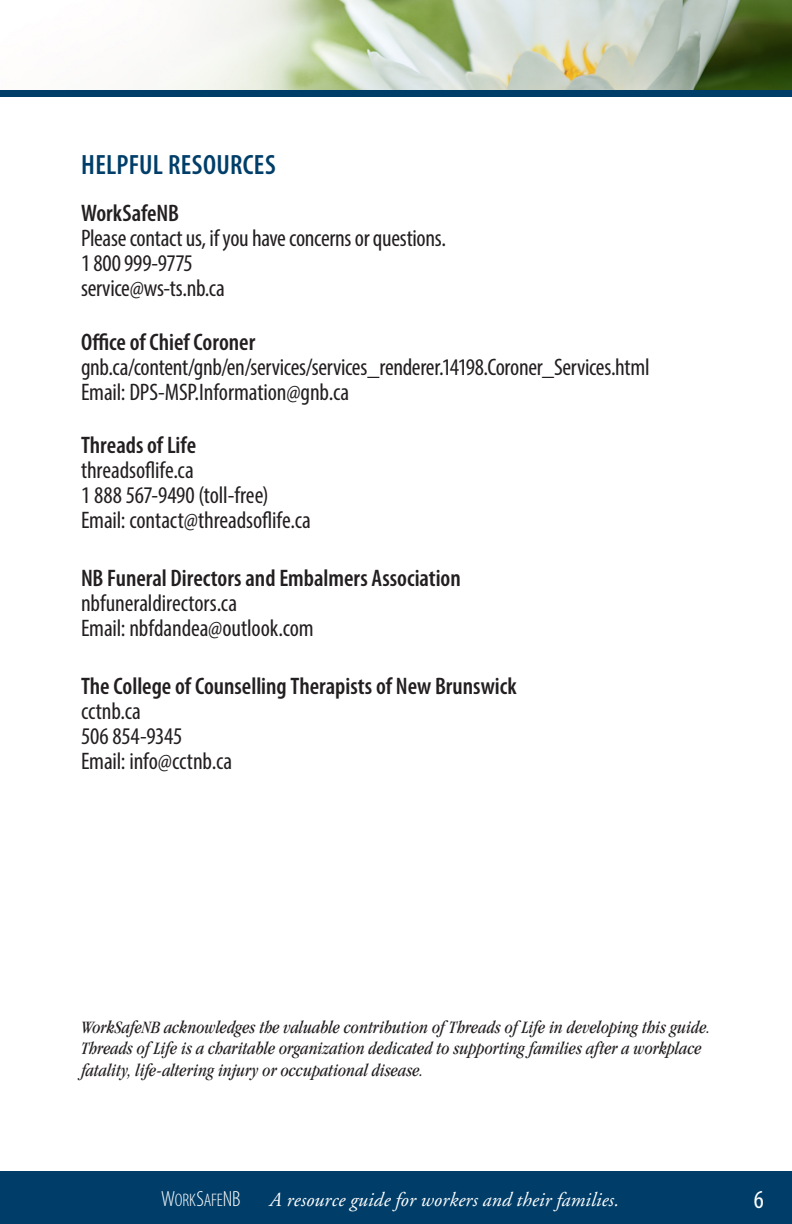
<style>
.page{position:relative;width:792px;height:1224px;background:#fff}
.page>*{position:absolute;margin:0;border:0;box-sizing:border-box;transform-origin:0 0}
.t1{font:600 condensed 28px "Myriad Pro";letter-spacing:.01em;color:#003e69}
.List_Level_1{font:condensed 26px "Myriad Pro";color:#fff}
.t2{font:condensed 24px "Myriad Pro";letter-spacing:-.005em;color:#231f20}
.t3{font:600 condensed 24px "Myriad Pro";color:#231f20}
.t4{font:italic 20px "Adobe Garamond";letter-spacing:.005em;color:#fff}
.t5{font:300 condensed 18.2px "Myriad Pro";letter-spacing:-.005em;color:#fff}
.t6{font:italic condensed 18px/21.6px "Garamond";letter-spacing:.005em;color:#231f20}
.s1{font-size:22px}
</style>
<div class="page">
<div style="left:0;top:90px;width:792px;height:6px;background:#003e69"></div>
<img style="left:145px;top:0;width:647px;height:90px">
<div style="left:0;top:1171px;width:792px;height:53px;background:#003e69"></div>
<p class="t1" style="left:81px;top:149px;width:196px">HELPFUL RESOURCES</p>
<p class="t3" style="left:81px;top:200px;width:100px">WorkSafeNB</p>
<p class="t2" style="left:81px;top:223px;width:367px">Please contact us, if you have concerns or questions.</p>
<p class="t2" style="left:81px;top:248px;width:113px">1 800 999-9775</p>
<p class="t2" style="left:81px;top:273px;width:145px">service@ws-ts.nb.ca</p>
<p class="t3" style="left:81px;top:329px;width:176px">Office of Chief Coroner</p>
<p class="t2" style="left:81px;top:352px;width:570px">gnb.ca/content/gnb/en/services/services_renderer.14198.Coroner_Services.html</p>
<p class="t2" style="left:81px;top:377px;width:270px">Email: DPS-MSP.Information@gnb.ca</p>
<p class="t3" style="left:81px;top:432px;width:117px">Threads of Life</p>
<p class="t2" style="left:81px;top:456px;width:114px">threadsoflife.ca</p>
<p class="t2" style="left:81px;top:481px;width:189px">1 888 567-9490 (toll-free)</p>
<p class="t2" style="left:81px;top:506px;width:231px">Email: contact@threadsoflife.ca</p>
<p class="t3" style="left:81px;top:565px;width:381px">NB Funeral Directors and Embalmers Association</p>
<p class="t2" style="left:81px;top:589px;width:158px">nbfuneraldirectors.ca</p>
<p class="t2" style="left:81px;top:614px;width:234px">Email: nbfdandea@outlook.com</p>
<p class="t3" style="left:81px;top:673px;width:437px">The College of Counselling Therapists of New Brunswick</p>
<p class="t2" style="left:81px;top:696px;width:62px">cctnb.ca</p>
<p class="t2" style="left:81px;top:721px;width:103px">506 854-9345</p>
<p class="t2" style="left:81px;top:746px;width:153px">Email: info@cctnb.ca</p>
<p class="t6" style="left:81px;top:1016px;width:631px">WorkSafeNB acknowledges the valuable contribution of Threads of Life in developing this guide.<br>Threads of Life is a charitable organization dedicated to supporting families after a workplace fatality, life-altering injury or occupational disease.</p>
<p class="t5" style="left:161px;top:1191px;width:81px"><span class="s1">W</span>ORK<span class="s1">S</span>AFE<span class="s1">NB</span></p>
<p class="t4" style="left:269px;top:1189px;width:351px">A resource guide for workers and their families.</p>
<p class="List_Level_1" style="left:754px;top:1183px;width:12px">6</p>
</div>
